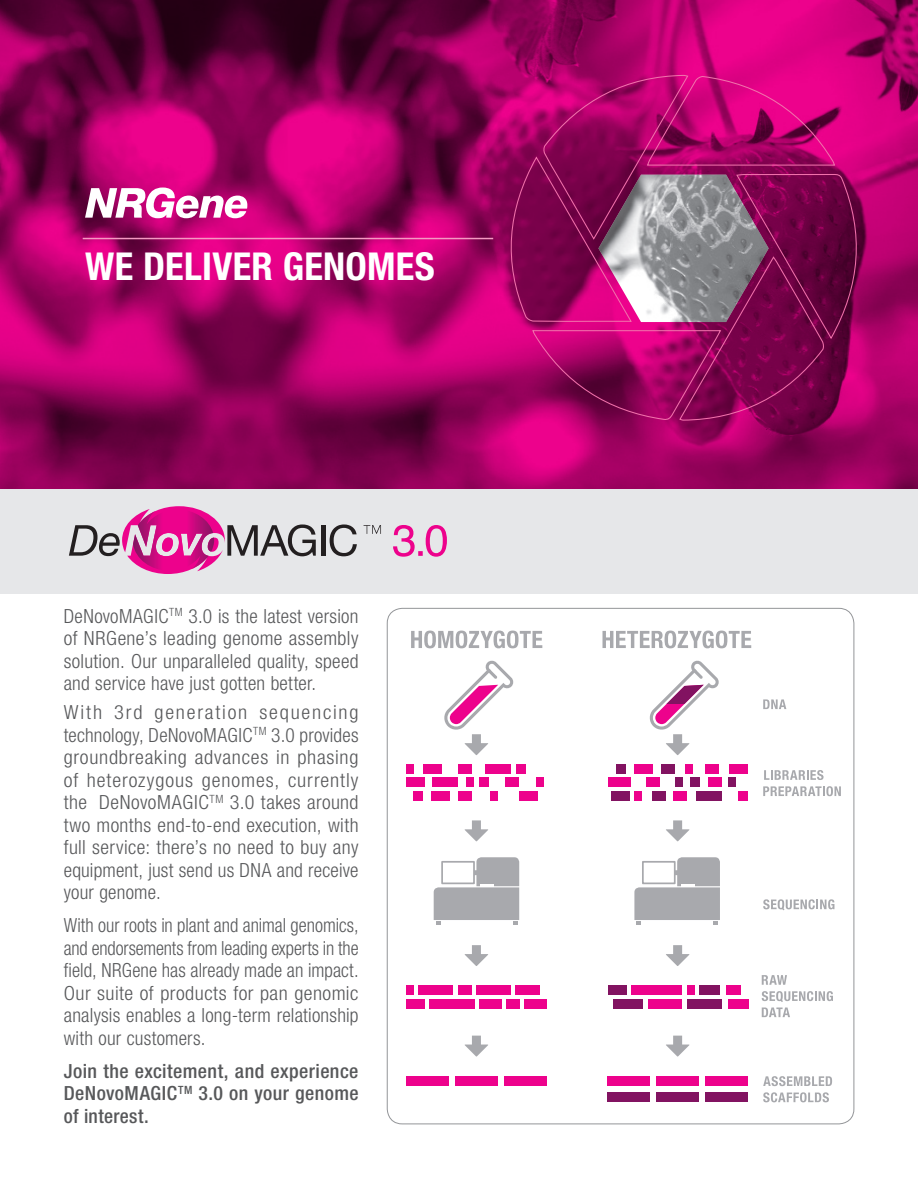
<style>
.page{position:relative;width:918px;height:1188px;background:#fff}
.page>*{position:absolute;margin:0;border:0;box-sizing:border-box;transform-origin:0 0}
.t1{font:700 condensed 38.4px "Helvetica Neue LT Std";letter-spacing:.005em;color:#fff}
.t2{font:300 condensed 19.5px/22.5px "Helvetica Neue LT Std";letter-spacing:.01em;color:#57585a;text-align:justify;scale:1.05 1}
.t3{font:300 condensed 19.5px/22.5px "Helvetica Neue LT Std";letter-spacing:.01em;color:#57585a;text-align:justify;scale:.96 1}
.t4{font:300 condensed 19.5px/22.5px "Helvetica Neue LT Std";letter-spacing:.01em;color:#57585a;text-align:justify}
.t5{font:500 condensed 19.5px/22.5px "Helvetica Neue LT Std";letter-spacing:.02em;color:#57585a;text-align:justify}
</style>
<div class="page">
<img style="left:0;top:0;width:918px;height:489px">
<div style="left:0;top:490px;width:918px;height:104px;background:#e6e7e9"></div>
<svg style="left:393px;top:525px;width:54px;height:32px"></svg>
<svg style="left:85px;top:188px;width:162px;height:30px"></svg>
<svg style="left:502px;top:74px;width:364px;height:347px;background:#9b1b68"></svg>
<hr style="left:83px;top:238px;width:410px;height:1px;background:#f499c2">
<hr style="left:321px;top:525px;width:4px;height:31px;background:#231f20">
<svg style="left:330px;top:524px;width:27px;height:32px"></svg>
<svg style="left:364px;top:525px;width:17px;height:9px"></svg>
<svg style="left:69px;top:506px;width:247px;height:68px"></svg>
<svg style="left:434px;top:857px;width:85px;height:67px"></svg>
<svg style="left:634px;top:857px;width:86px;height:67px"></svg>
<svg style="left:464px;top:945px;width:24px;height:21px"></svg>
<svg style="left:464px;top:820px;width:24px;height:21px"></svg>
<svg style="left:465px;top:1036px;width:23px;height:21px"></svg>
<svg style="left:666px;top:945px;width:24px;height:21px"></svg>
<svg style="left:666px;top:820px;width:24px;height:21px"></svg>
<svg style="left:666px;top:1036px;width:24px;height:21px"></svg>
<svg style="left:603px;top:631px;width:148px;height:17px"></svg>
<svg style="left:411px;top:631px;width:131px;height:17px"></svg>
<div style="left:406px;top:764px;width:8px;height:10px;background:#ed028c"></div>
<div style="left:406px;top:986px;width:8px;height:9px;background:#ed028c"></div>
<div style="left:467px;top:778px;width:7px;height:9px;background:#ed028c"></div>
<div style="left:429px;top:999px;width:45px;height:10px;background:#ed028c"></div>
<div style="left:407px;top:1076px;width:42px;height:10px;background:#ed028c"></div>
<div style="left:607px;top:1076px;width:42px;height:10px;background:#ed028c"></div>
<div style="left:607px;top:1093px;width:42px;height:9px;background:#821361"></div>
<div style="left:455px;top:1076px;width:43px;height:10px;background:#ed028c"></div>
<div style="left:656px;top:1076px;width:42px;height:10px;background:#ed028c"></div>
<div style="left:656px;top:1093px;width:42px;height:9px;background:#821361"></div>
<div style="left:504px;top:1076px;width:43px;height:10px;background:#ed028c"></div>
<div style="left:705px;top:1076px;width:42px;height:10px;background:#ed028c"></div>
<div style="left:705px;top:1093px;width:42px;height:9px;background:#821361"></div>
<div style="left:675px;top:778px;width:8px;height:9px;background:#821361"></div>
<div style="left:634px;top:791px;width:8px;height:9px;background:#ed028c"></div>
<div style="left:490px;top:791px;width:8px;height:9px;background:#ed028c"></div>
<div style="left:685px;top:764px;width:8px;height:10px;background:#ed028c"></div>
<div style="left:687px;top:986px;width:7px;height:9px;background:#ed028c"></div>
<div style="left:536px;top:778px;width:8px;height:9px;background:#ed028c"></div>
<div style="left:524px;top:999px;width:23px;height:10px;background:#ed028c"></div>
<div style="left:728px;top:778px;width:8px;height:9px;background:#821361"></div>
<div style="left:728px;top:999px;width:20px;height:10px;background:#ed028c"></div>
<div style="left:423px;top:764px;width:19px;height:10px;background:#ed028c"></div>
<div style="left:418px;top:986px;width:34px;height:9px;background:#ed028c"></div>
<div style="left:612px;top:791px;width:18px;height:9px;background:#821361"></div>
<div style="left:431px;top:791px;width:19px;height:9px;background:#ed028c"></div>
<div style="left:634px;top:764px;width:19px;height:10px;background:#ed028c"></div>
<div style="left:631px;top:986px;width:50px;height:9px;background:#ed028c"></div>
<div style="left:519px;top:791px;width:19px;height:9px;background:#ed028c"></div>
<div style="left:730px;top:764px;width:18px;height:10px;background:#ed028c"></div>
<div style="left:726px;top:986px;width:15px;height:9px;background:#ed028c"></div>
<div style="left:406px;top:778px;width:19px;height:9px;background:#ed028c"></div>
<div style="left:406px;top:999px;width:19px;height:10px;background:#ed028c"></div>
<div style="left:608px;top:778px;width:22px;height:9px;background:#ed028c"></div>
<div style="left:614px;top:999px;width:29px;height:10px;background:#821361"></div>
<div style="left:458px;top:764px;width:14px;height:10px;background:#ed028c"></div>
<div style="left:458px;top:986px;width:14px;height:9px;background:#ed028c"></div>
<div style="left:673px;top:791px;width:14px;height:9px;background:#ed028c"></div>
<div style="left:652px;top:791px;width:13px;height:9px;background:#821361"></div>
<div style="left:458px;top:791px;width:14px;height:9px;background:#ed028c"></div>
<div style="left:661px;top:764px;width:13px;height:10px;background:#821361"></div>
<div style="left:705px;top:764px;width:14px;height:10px;background:#ed028c"></div>
<div style="left:700px;top:986px;width:20px;height:9px;background:#821361"></div>
<div style="left:505px;top:778px;width:14px;height:9px;background:#ed028c"></div>
<div style="left:506px;top:999px;width:14px;height:10px;background:#ed028c"></div>
<div style="left:708px;top:778px;width:14px;height:9px;background:#ed028c"></div>
<div style="left:647px;top:778px;width:13px;height:9px;background:#ed028c"></div>
<div style="left:648px;top:999px;width:33px;height:10px;background:#ed028c"></div>
<div style="left:485px;top:764px;width:26px;height:10px;background:#ed028c"></div>
<div style="left:476px;top:986px;width:35px;height:9px;background:#ed028c"></div>
<div style="left:696px;top:791px;width:25px;height:9px;background:#821361"></div>
<div style="left:433px;top:778px;width:25px;height:9px;background:#ed028c"></div>
<div style="left:516px;top:764px;width:9px;height:10px;background:#ed028c"></div>
<div style="left:516px;top:986px;width:24px;height:9px;background:#ed028c"></div>
<div style="left:738px;top:791px;width:10px;height:9px;background:#ed028c"></div>
<div style="left:414px;top:791px;width:9px;height:9px;background:#ed028c"></div>
<div style="left:616px;top:764px;width:10px;height:10px;background:#821361"></div>
<div style="left:608px;top:986px;width:18px;height:9px;background:#821361"></div>
<div style="left:479px;top:778px;width:10px;height:9px;background:#ed028c"></div>
<div style="left:479px;top:999px;width:23px;height:10px;background:#ed028c"></div>
<div style="left:690px;top:778px;width:10px;height:9px;background:#821361"></div>
<div style="left:687px;top:999px;width:35px;height:10px;background:#821361"></div>
<svg style="left:763px;top:899px;width:71px;height:11px"></svg>
<svg style="left:764px;top:770px;width:60px;height:10px"></svg>
<svg style="left:763px;top:786px;width:78px;height:10px"></svg>
<svg style="left:763px;top:699px;width:23px;height:10px"></svg>
<svg style="left:762px;top:975px;width:25px;height:10px"></svg>
<svg style="left:762px;top:991px;width:71px;height:11px"></svg>
<svg style="left:762px;top:1008px;width:28px;height:9px"></svg>
<svg style="left:763px;top:1076px;width:69px;height:10px"></svg>
<svg style="left:763px;top:1092px;width:66px;height:10px"></svg>
<svg style="left:444px;top:660px;width:70px;height:95px"></svg>
<svg style="left:649px;top:660px;width:70px;height:95px"></svg>
<p class="t1" style="left:85px;top:243px;width:351px">WE DELIVER GENOMES</p>
<p class="t4" style="left:64px;top:605px;width:296px">DeNovoMAGIC<sup>TM</sup> 3.0 is the latest version of NRGene’s leading genome assembly solution. Our unparalleled quality, speed and service have just gotten better.</p>
<p class="t2" style="left:64px;top:701px;width:282px">With 3rd generation sequencing technology, DeNovoMAGIC<sup>TM</sup> 3.0 provides groundbreaking advances in phasing of heterozygous genomes, currently the DeNovoMAGIC<sup>TM</sup> 3.0 takes around two months end-to-end execution, with full service: there’s no need to buy any equipment, just send us DNA and receive your genome.</p>
<p class="t3" style="left:64px;top:914px;width:309px">With our roots in plant and animal genomics, and endorsements from leading experts in the field, NRGene has already made an impact.<br>Our suite of products for pan genomic analysis enables a long-term relationship with our customers.</p>
<p class="t5" style="left:64px;top:1060px;width:296px">Join the excitement, and experience DeNovoMAGIC<sup>TM</sup> 3.0 on your genome of interest.</p>
</div>
